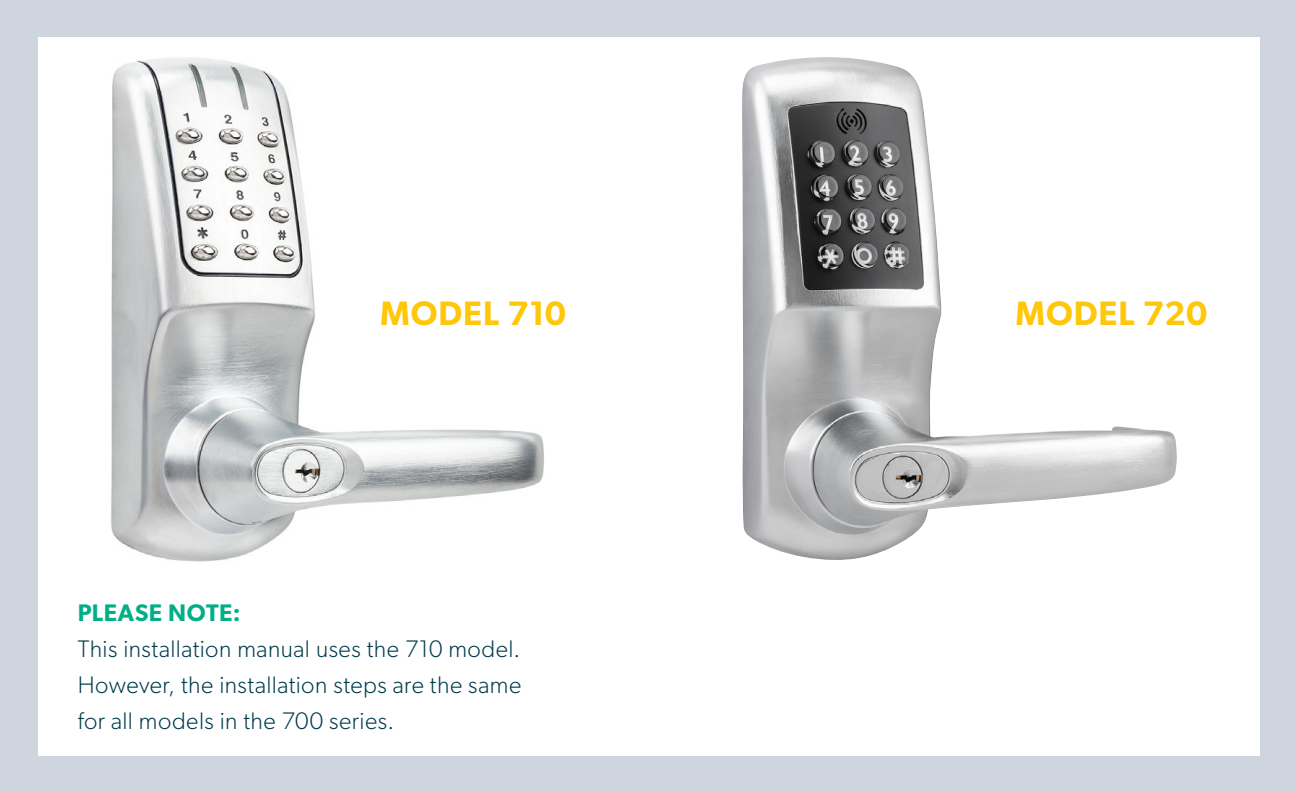
<style>
.page{position:relative;width:1296px;height:792px;background:#ced5de}
.page>*{position:absolute;margin:0;border:0;box-sizing:border-box;transform-origin:0 0}
.Inline_Headline__ter{font:600 34px "Gibson";letter-spacing:.025em;color:#ffc709}
.Body_Copy{font:300 24px/36px "Gibson";letter-spacing:.02em;color:#003b4c;text-align:justify}
.Body_Copy-2{font:600 24px "Gibson";letter-spacing:.025em;color:#00af86}
</style>
<div class="page">
<div style="left:38px;top:37px;width:1222px;height:719px;background:#fff"></div>
<img style="left:742px;top:57px;width:435px;height:503px">
<img style="left:111px;top:57px;width:433px;height:505px">
<p class="Inline_Headline__ter" style="left:380px;top:293px;width:188px">MODEL 710</p>
<p class="Inline_Headline__ter" style="left:1016px;top:293px;width:193px">MODEL 720</p>
<p class="Body_Copy-2" style="left:78px;top:598px;width:164px">PLEASE NOTE:</p>
<p class="Body_Copy" style="left:78px;top:630px;width:445px">This installation manual uses the 710 model.<br>However, the installation steps are the same for all models in the 700 series.</p>
</div>
